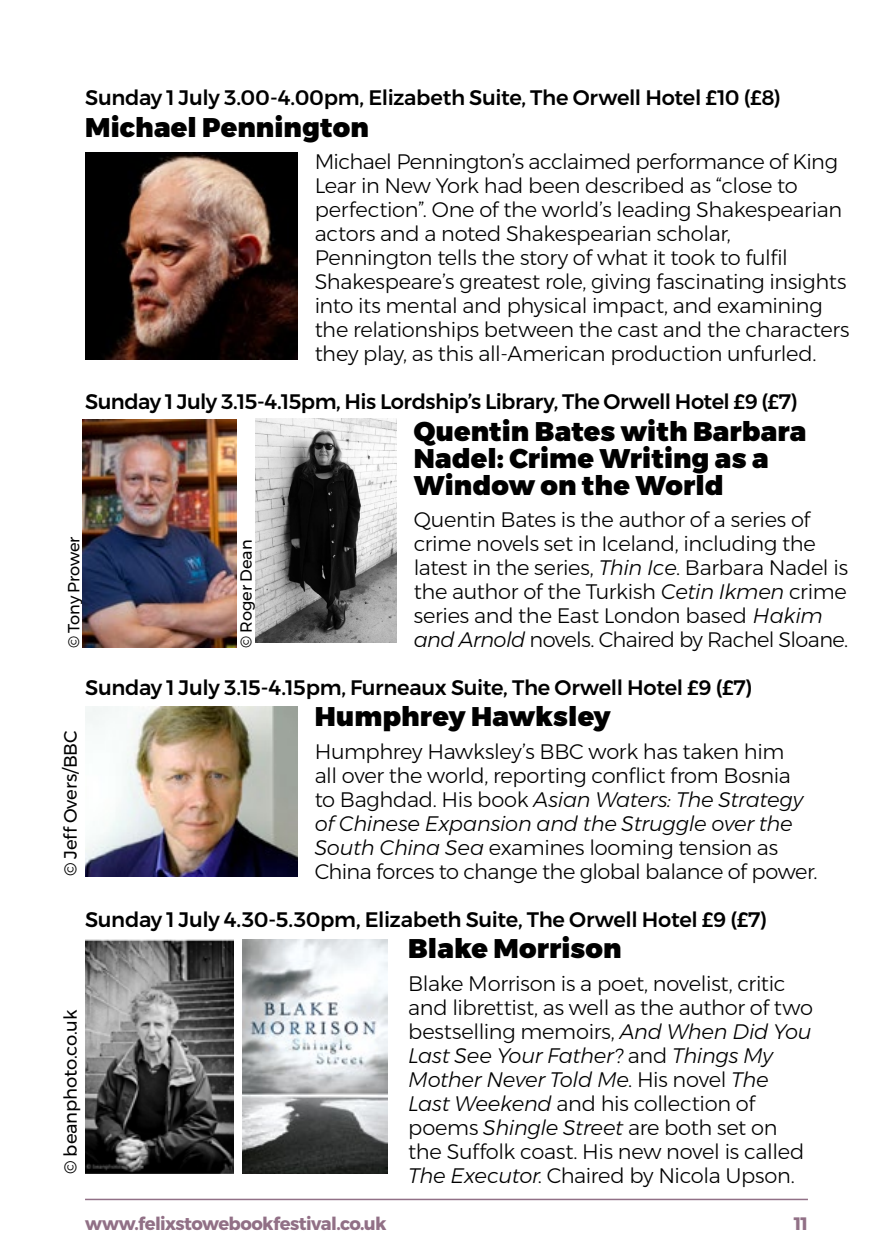
<style>
.page{position:relative;width:893px;height:1259px;background:#fff}
.page>*{position:absolute;margin:0;border:0;box-sizing:border-box;transform-origin:0 0}
.t1{font:900 27px/27px "Montserrat";letter-spacing:.005em;color:#000}
.t2{font:300 21px/24px "Montserrat";letter-spacing:-.015em;color:#000}
.t3{font:500 21px "Montserrat";letter-spacing:-.02em;color:#000}
.t4{font:700 18px "Montserrat";letter-spacing:-.035em;color:#917086}
.t5{font:18px "Montserrat";letter-spacing:-.01em;color:#000}
.t6{font:16.2px "Montserrat";letter-spacing:-.01em;color:#000}
.s1{font-style:italic}
</style>
<div class="page">
<hr style="left:85px;top:1198px;width:723px;height:2px;background:#917086">
<img style="left:85px;top:153px;width:213px;height:206px">
<img style="left:85px;top:706px;width:213px;height:170px">
<img style="left:83px;top:419px;width:153px;height:228px">
<img style="left:255px;top:418px;width:142px;height:224px">
<img style="left:85px;top:940px;width:149px;height:234px">
<img style="left:242px;top:940px;width:146px;height:234px">
<p class="t3" style="left:85px;top:81px;width:697px">Sunday 1 July 3.00-4.00pm, Elizabeth Suite, The Orwell Hotel £10 (£8)</p>
<p class="t1" style="left:85px;top:114px;width:285px">Michael Pennington</p>
<p class="t2" style="left:315px;top:149px;width:536px">Michael Pennington’s acclaimed performance of King Lear in New York had been described as “close to perfection”. One of the world’s leading Shakespearian actors and a noted Shakespearian scholar, Pennington tells the story of what it took to fulfil Shakespeare’s greatest role, giving fascinating insights into its mental and physical impact, and examining the relationships between the cast and the characters they play, as this all-American production unfurled.</p>
<p class="t3" style="left:85px;top:385px;width:714px">Sunday 1 July 3.15-4.15pm, His Lordship’s Library, The Orwell Hotel £9 (£7)</p>
<p class="t1" style="left:414px;top:418px;width:394px">Quentin Bates with Barbara<br>Nadel: Crime Writing as a<br>Window on the World</p>
<p class="t2" style="left:414px;top:507px;width:436px">Quentin Bates is the author of a series of crime novels set in Iceland, including the latest in the series, <span class="s1">Thin Ice</span>. Barbara Nadel is the author of the Turkish <span class="s1">Cetin Ikmen</span> crime series and the East London based <span class="s1">Hakim and Arnold</span> novels. Chaired by Rachel Sloane.</p>
<p class="t3" style="left:85px;top:671px;width:669px">Sunday 1 July 3.15-4.15pm, Furneaux Suite, The Orwell Hotel £9 (£7)</p>
<p class="t1" style="left:315px;top:703px;width:298px">Humphrey Hawksley</p>
<p class="t2" style="left:315px;top:739px;width:504px">Humphrey Hawksley’s BBC work has taken him<br>all over the world, reporting conflict from Bosnia<br>to Baghdad. His book <span class="s1">Asian Waters: The Strategy of Chinese Expansion and the Struggle over the South China Sea</span> examines looming tension as China forces to change the global balance of power.</p>
<p class="t3" style="left:85px;top:903px;width:684px">Sunday 1 July 4.30-5.30pm, Elizabeth Suite, The Orwell Hotel £9 (£7)</p>
<p class="t1" style="left:408px;top:935px;width:215px">Blake Morrison</p>
<p class="t2" style="left:408px;top:971px;width:406px">Blake Morrison is a poet, novelist, critic and librettist, as well as the author of two bestselling memoirs, <span class="s1">And When Did You Last See Your Father?</span> and <span class="s1">Things My Mother Never Told Me</span>. His novel <span class="s1">The Last Weekend</span> and his collection of poems <span class="s1">Shingle Street</span> are both set on the Suffolk coast. His new novel is called <span class="s1">The Executor</span>. Chaired by Nicola Upson.</p>
<p class="t6" style="left:61px;top:648px;width:113px;rotate:-90deg">© Tony Prower</p>
<p class="t6" style="left:234px;top:648px;width:110px;rotate:-90deg">© Roger Dean</p>
<p class="t5" style="left:57px;top:876px;width:147px;rotate:-90deg">© Jeff Overs/BBC</p>
<p class="t5" style="left:57px;top:1174px;width:165px;rotate:-90deg">© beanphoto.co.uk</p>
<p class="t4" style="left:85px;top:1208px;width:303px">www.felixstowebookfestival.co.uk</p>
<p class="t4" style="left:794px;top:1208px;width:15px">11</p>
</div>
